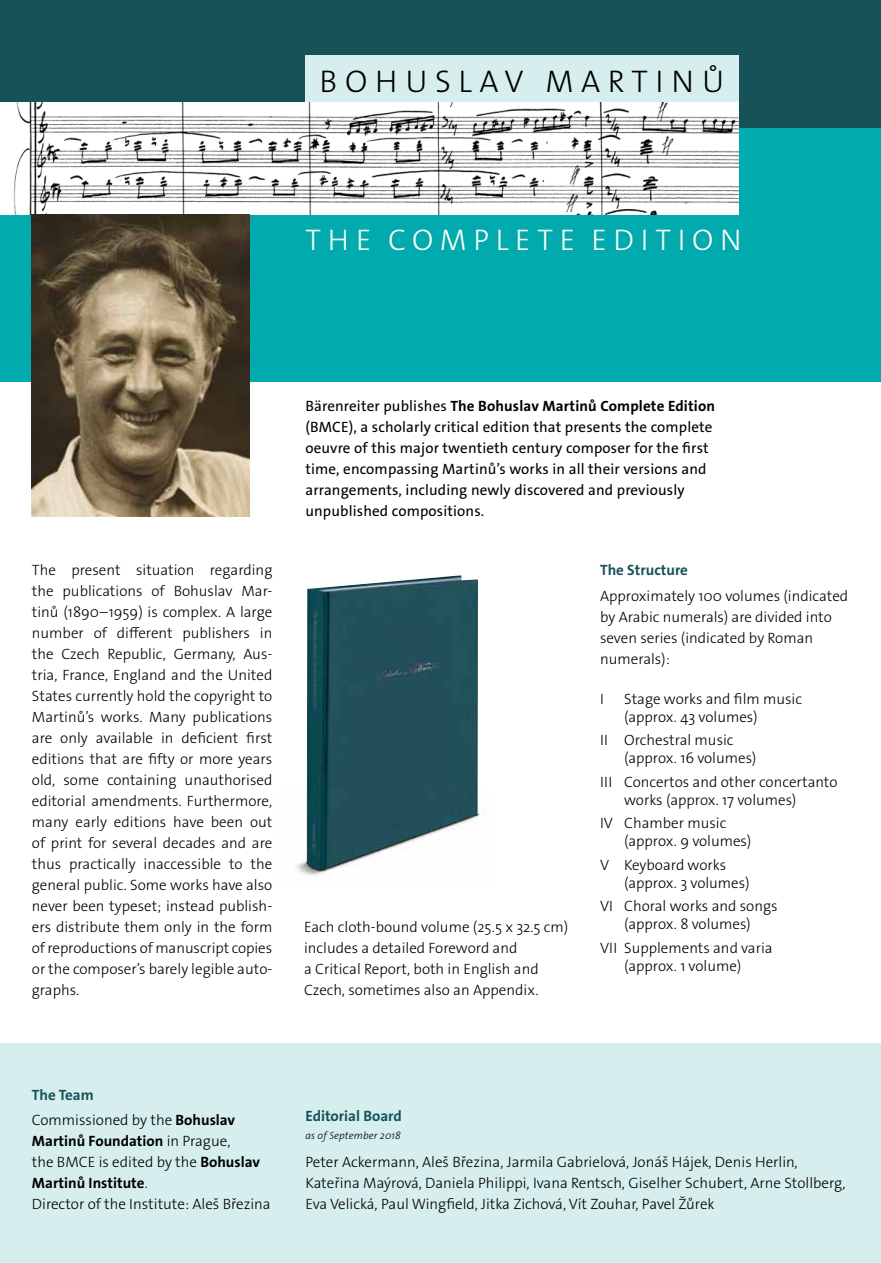
<style>
.page{position:relative;width:881px;height:1263px;background:#fff}
.page>*{position:absolute;margin:0;border:0;box-sizing:border-box;transform-origin:0 0}
.t1{font:300 31.5px "The Sans Os F";letter-spacing:.24em;color:#000}
.t2{font:300 30px "The Sans Os F";letter-spacing:.225em;color:#fff}
.t3{font:300 15px/21px "The Sans Os F";color:#000}
.t4{font:15px/21px "The Sans Os F";letter-spacing:.01em;color:#000}
.t5{font:700 15px "The Sans Os F";color:#175259}
.t6{font:italic 300 10.5px "The Sans Os F";letter-spacing:.01em;color:#000}
.s1{font-weight:700}
.s2{font-weight:700;color:#175259}
</style>
<div class="page">
<div style="left:0;top:1043px;width:880px;height:220px;background:#d6eeee"></div>
<div style="left:0;top:3px;width:880px;height:379px;background:#00aaad"></div>
<div style="left:0;top:0;width:880px;height:128px;background:#175259"></div>
<div style="left:305px;top:55px;width:433px;height:60px;background:#d6eeee"></div>
<img style="left:0;top:102px;width:738px;height:113px">
<img style="left:297px;top:811px;width:188px;height:64px">
<img style="left:306px;top:575px;width:172px;height:295px">
<img style="left:32px;top:215px;width:217px;height:302px">
<h1 class="t1" style="left:319px;top:61px;width:406px">BOHUSLAV MARTINŮ</h1>
<h2 class="t2" style="left:305px;top:220px;width:437px">THE COMPLETE EDITION</h2>
<p class="t3" style="left:32px;top:560px;width:242px;text-align:justify">The present situation regarding the publications of Bohuslav Mar&shy;tinů (1890–1959) is complex. A large number of different publishers in the Czech Republic, Germany, Aus&shy;tria, France, England and the United States currently hold the copyright to Martinů’s works. Many publications are only available in deficient first editions that are fifty or more years old, some containing unauthorised editorial amendments. Furthermore, many early editions have been out of print for several decades and are thus practically inaccessible to the general public. Some works have also never been typeset; instead publish&shy;ers distribute them only in the form of reproductions of manuscript copies or the composer’s barely legible auto&shy;graphs.</p>
<p class="t4" style="left:305px;top:396px;width:411px">Bärenreiter publishes <span class="s1">The Bohuslav Martinů Complete Edition </span>(BMCE), a scholarly critical edition that presents the complete oeuvre of this major twentieth century composer for the first time, encompassing Martinů’s works in all their versions and arrangements, including newly discovered and previously unpublished compositions.</p>
<p class="t3" style="left:304px;top:917px;width:266px">Each cloth-bound volume (25.5 x 32.5 cm) includes a detailed Foreword and<br>a Critical Report, both in English and Czech, sometimes also an Appendix.</p>
<p class="t5" style="left:600px;top:561px;width:89px">The Structure</p>
<p class="t3" style="left:600px;top:585px;width:249px">Approximately 100 volumes (indicated by Arabic numerals) are divided into seven series (indicated by Roman numerals):</p>
<p class="t3" style="left:600px;top:688px;width:5px">I</p>
<p class="t3" style="left:624px;top:690px;width:179px;line-height:18px">Stage works and film music (approx. 43 volumes)</p>
<p class="t3" style="left:624px;top:731px;width:134px;line-height:18px;text-indent:-24px">II Orchestral music (approx. 16 volumes)</p>
<p class="t3" style="left:624px;top:773px;width:215px;line-height:18px;text-indent:-24px">III Concertos and other concertanto works (approx. 17 volumes)</p>
<p class="t3" style="left:624px;top:814px;width:129px;line-height:18px;text-indent:-24px">IV Chamber music (approx. 9 volumes)</p>
<p class="t3" style="left:624px;top:856px;width:127px;line-height:18px;text-indent:-24px">V Keyboard works (approx. 3 volumes)</p>
<p class="t3" style="left:600px;top:897px;width:179px;line-height:18px;text-align:center">VI Choral works and songs (approx. 8 volumes)</p>
<p class="t3" style="left:600px;top:939px;width:174px;line-height:18px;text-align:center">VII Supplements and varia (approx. 1 volume)</p>
<p class="t3" style="left:32px;top:1082px;width:205px;line-height:25.2px"><span class="s2">The Team<br></span>Commissioned by the <span class="s1">Bohuslav</span></p>
<p class="t3" style="left:32px;top:1130px;width:240px"><span class="s1">Martinů Foundation</span> in Prague,<br>the BMCE is edited by the <span class="s1">Bohuslav<br>Martinů Institute</span>.<br>Director of the Institute: Aleš Březina</p>
<p class="t5" style="left:305px;top:1106px;width:98px">Editorial Board</p>
<p class="t6" style="left:305px;top:1128px;width:97px">as of September 2018</p>
<p class="t3" style="left:305px;top:1151px;width:541px">Peter Ackermann, Aleš Březina, Jarmila Gabrielová, Jonáš Hájek, Denis Herlin,<br>Kateřina Maýrová, Daniela Philippi, Ivana Rentsch, Giselher Schubert, Arne Stollberg,<br>Eva Velická, Paul Wingfield, Jitka Zichová, Vít Zouhar, Pavel Žůrek</p>
</div>
